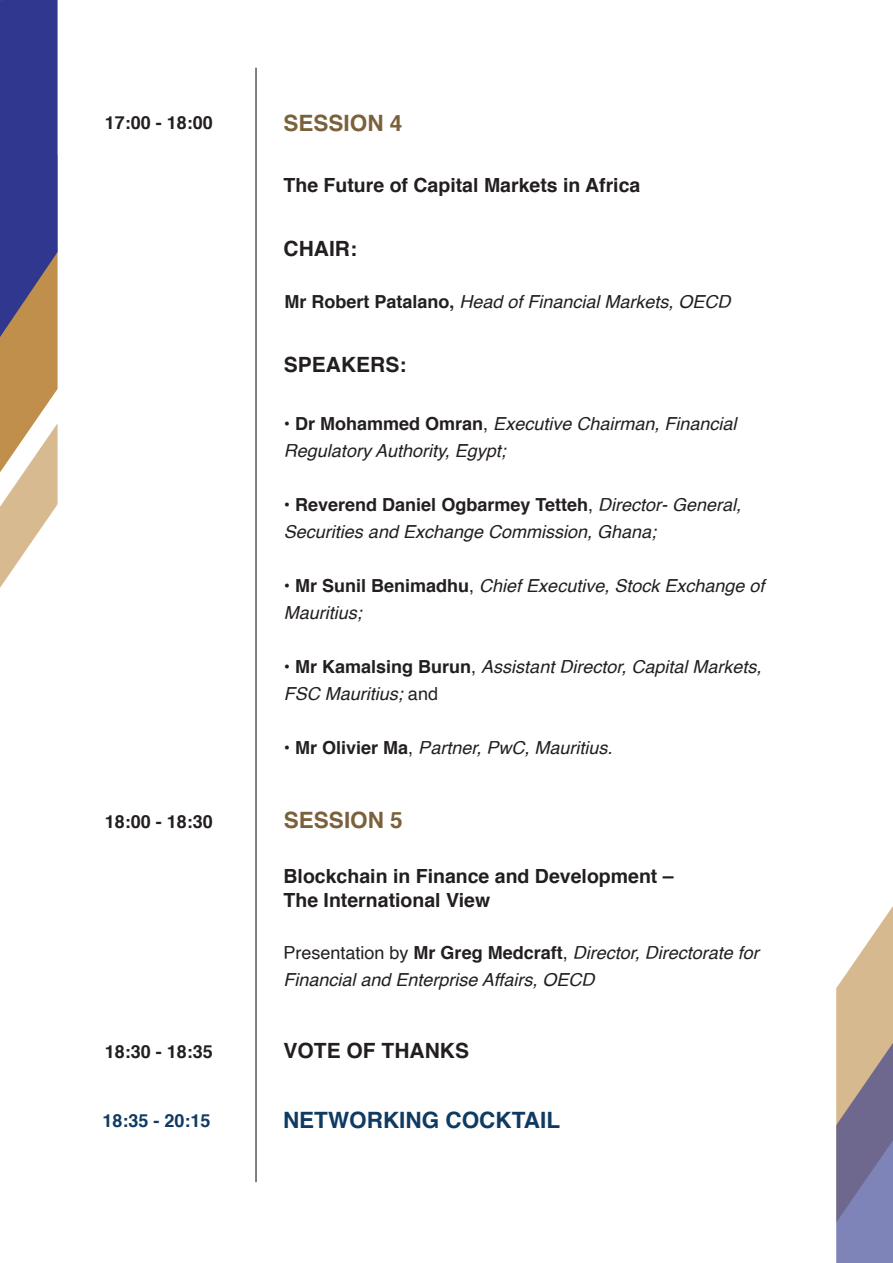
<style>
.page{position:relative;width:893px;height:1263px;background:#fff}
.page>*{position:absolute;margin:0;border:0;box-sizing:border-box;transform-origin:0 0}
.t1{font:700 22.5px "Helvetica";color:#0f3a62}
.t2{font:700 22.5px "Helvetica";color:#7b613b}
.t3{font:700 21px "Helvetica";color:#231f20}
.t4{font:700 19.5px/24px "Helvetica";color:#231f20}
.t5{font:italic 18px/27px "Helvetica";color:#231f20}
.t6{font:700 18px "Helvetica";color:#231f20}
.t7{font:700 18px "Helvetica";color:#0f3a62}
.s1{font-weight:700;font-style:normal}
.s2{font-style:normal}
</style>
<div class="page">
<svg style="left:0;top:0;width:58px;height:588px;background:#82778d"></svg>
<svg style="left:836px;top:906px;width:57px;height:357px;background:#aa9ea5"></svg>
<hr style="left:255px;top:68px;width:2px;height:1114px;background:#231f20">
<p class="t6" style="left:105px;top:108px;width:110px">17:00 - 18:00</p>
<p class="t2" style="left:284px;top:104px;width:120px">SESSION 4</p>
<p class="t4" style="left:284px;top:173px;width:358px">The Future of Capital Markets in Africa</p>
<p class="t3" style="left:284px;top:231px;width:75px">CHAIR:</p>
<p class="t5" style="left:284px;top:289px;width:448px"><span class="s1">Mr Robert Patalano,</span> Head of Financial Markets, OECD</p>
<p class="t3" style="left:284px;top:347px;width:124px">SPEAKERS:</p>
<p class="t5" style="left:284px;top:411px;width:454px"><span class="s2">•</span> <span class="s1">Dr Mohammed Omran</span><span class="s2">,</span> Executive Chairman, Financial<br>Regulatory Authority, Egypt;</p>
<p class="t5" style="left:284px;top:492px;width:459px"><span class="s2">•</span> <span class="s1">Reverend Daniel Ogbarmey Tetteh</span><span class="s2">,</span> Director- General,<br>Securities and Exchange Commission, Ghana;</p>
<p class="t5" style="left:284px;top:573px;width:482px"><span class="s2">•</span> <span class="s1">Mr Sunil Benimadhu</span><span class="s2">,</span> Chief Executive, Stock Exchange of<br>Mauritius;</p>
<p class="t5" style="left:284px;top:654px;width:479px"><span class="s2">•</span> <span class="s1">Mr Kamalsing Burun</span><span class="s2">,</span> Assistant Director, Capital Markets,<br>FSC Mauritius; <span class="s2">and</span></p>
<p class="t5" style="left:284px;top:735px;width:330px"><span class="s2">•</span> <span class="s1">Mr Olivier Ma</span><span class="s2">,</span> Partner, PwC, Mauritius.</p>
<p class="t6" style="left:105px;top:807px;width:110px">18:00 - 18:30</p>
<p class="t2" style="left:284px;top:802px;width:120px">SESSION 5</p>
<p class="t4" style="left:284px;top:864px;width:392px">Blockchain in Finance and Development –<br>The International View</p>
<p class="t5" style="left:284px;top:939px;width:477px"><span class="s2">Presentation by</span> <span class="s1">Mr Greg Medcraft</span><span class="s2">,</span> Director, Directorate for<br>Financial and Enterprise Affairs, OECD</p>
<p class="t6" style="left:105px;top:1037px;width:110px">18:30 - 18:35</p>
<p class="t3" style="left:284px;top:1033px;width:187px">VOTE OF THANKS</p>
<p class="t7" style="left:102px;top:1106px;width:110px">18:35 - 20:15</p>
<p class="t1" style="left:283px;top:1101px;width:279px">NETWORKING COCKTAIL</p>
</div>
